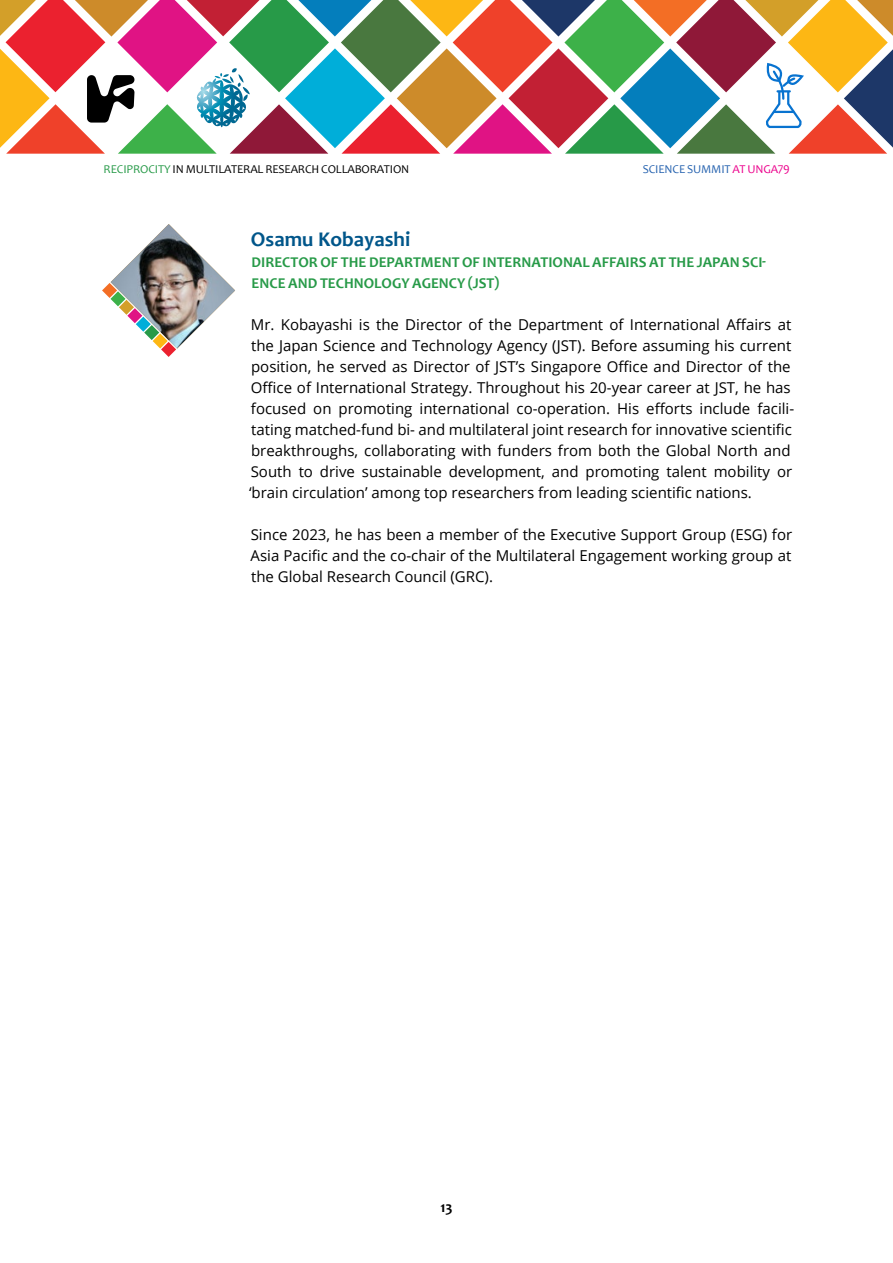
<style>
.page{position:relative;width:893px;height:1263px;background:#fff}
.page>*{position:absolute;margin:0;border:0;box-sizing:border-box;transform-origin:0 0}
.t1{font:700 21px "Candara";color:#00568a}
.t2{font:15px/21px "Open Sans";color:#000}
.t3{font:700 15px/21px "Candara";color:#279a48}
.t4{font:700 15px "Candara";color:#000}
.t5{font:12px "Candara";letter-spacing:-.01em;color:#000}
.t6{font:12px "Candara";letter-spacing:-.01em;color:#2562af}
.s1{color:#279a48}
.s2{color:#ec008c}
</style>
<div class="page">
<svg style="left:0;top:0;width:893px;height:154px"></svg>
<hr style="left:774px;top:111px;width:20px;height:2px;background:#0873d0">
<svg style="left:102px;top:224px;width:133px;height:133px"></svg>
<p class="t5" style="left:104px;top:162px;width:307px"><span class="s1">RECIPROCITY</span> IN MULTILATERAL RESEARCH COLLABORATION</p>
<p class="t6" style="left:643px;top:162px;width:148px">SCIENCE SUMMIT <span class="s2">AT UNGA79</span></p>
<h1 class="t1" style="left:251px;top:226px;width:161px">Osamu Kobayashi</h1>
<p class="t3" style="left:252px;top:252px;width:516px">DIRECTOR OF THE DEPARTMENT OF INTERNATIONAL AFFAIRS AT THE JAPAN SCI-<br>ENCE AND TECHNOLOGY AGENCY (JST)</p>
<p class="t2" style="left:249px;top:314px;width:547px">Mr. Kobayashi is the Director of the Department of International Affairs at the Japan Science and Technology Agency (JST). Before assuming his current position, he served as Director of JST’s Singapore Office and Director of the Office of International Strategy. Throughout his 20-year career at JST, he has focused on promoting international co-operation. His efforts include facili&shy;tating matched-fund bi- and multilateral joint research for innovative scientific breakthroughs, collaborating with funders from both the Global North and South to drive sustainable development, and promoting talent mobility or ‘brain circulation’ among top researchers from leading scientific nations.</p>
<p class="t2" style="left:251px;top:524px;width:543px;text-align:justify">Since 2023, he has been a member of the Executive Support Group (ESG) for Asia Pacific and the co-chair of the Multilateral Engagement working group at the Global Research Council (GRC).</p>
<p class="t4" style="left:440px;top:1198px;width:14px">13</p>
</div>
